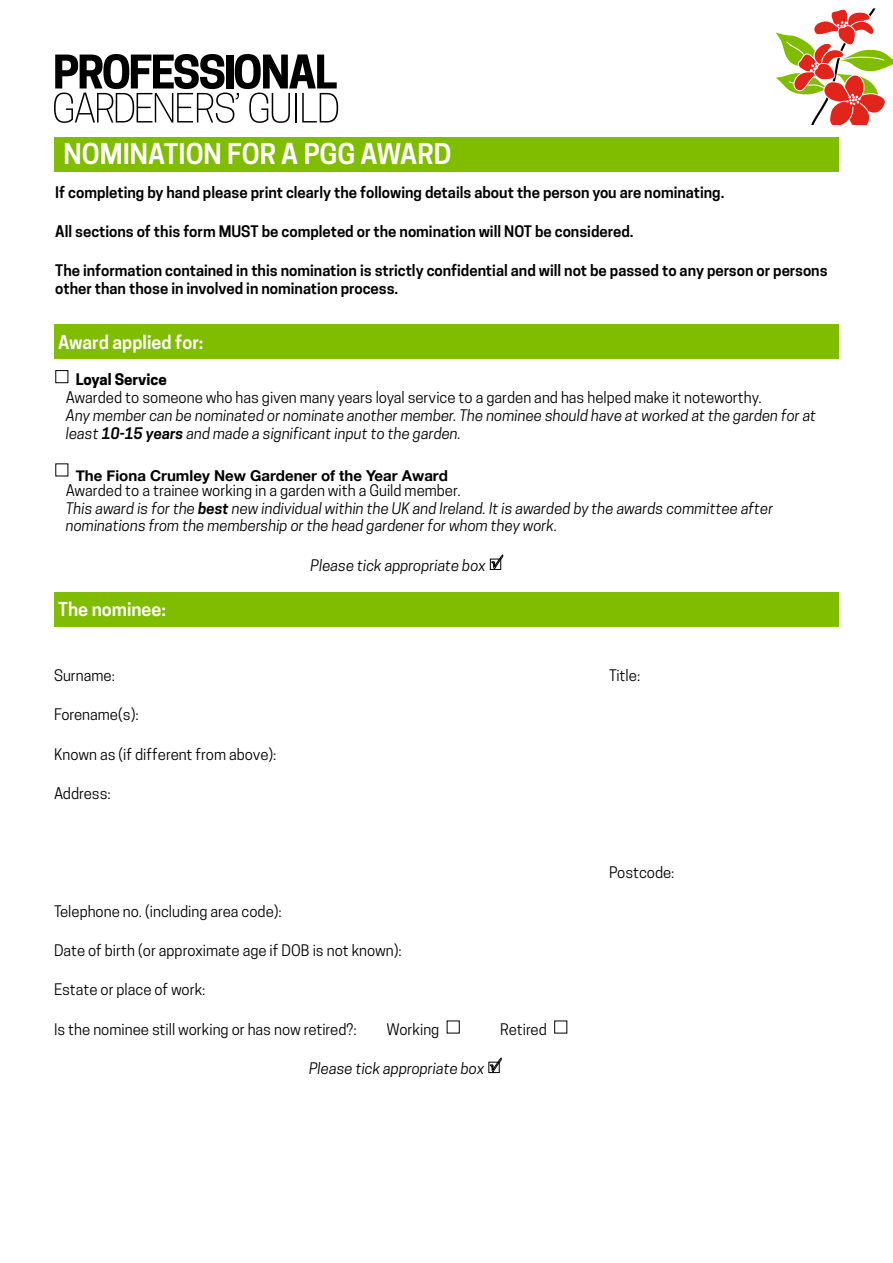
<style>
.page{position:relative;width:893px;height:1263px;background:#fff}
.page>*{position:absolute;margin:0;border:0;box-sizing:border-box;transform-origin:0 0}
.t1{font:600 27px "Cooper Hewitt";color:#fff}
.t2{font:600 18px "Cooper Hewitt";color:#fff}
.t3{font:italic 15px/17.9px "Cooper Hewitt";color:#000}
.t4{font:15px "Cooper Hewitt";color:#000}
.t5{font:600 15px/18px "Cooper Hewitt";color:#000}
.t6{font:700 15px "Helvetica Neue";color:#000}
.t7{font:700 15px "Cooper Hewitt";color:#000}
.s1{font-weight:600}
.s2{font-style:normal}
</style>
<div class="page">
<svg style="left:54px;top:54px;width:284px;height:69px"></svg>
<svg style="left:776px;top:8px;width:117px;height:117px"></svg>
<div style="left:54px;top:137px;width:785px;height:34px;background:#80bc00"></div>
<div style="left:54px;top:324px;width:785px;height:35px;background:#80bc00"></div>
<div style="left:54px;top:592px;width:785px;height:35px;background:#80bc00"></div>
<div style="left:55px;top:370px;width:13px;height:13px;border:1px solid #000"></div>
<div style="left:490px;top:559px;width:11px;height:11px;border:1px solid #000"></div>
<svg style="left:491px;top:554px;width:13px;height:16px"></svg>
<div style="left:447px;top:1020px;width:13px;height:13px;border:1px solid #000"></div>
<div style="left:554px;top:1020px;width:13px;height:13px;border:1px solid #000"></div>
<svg style="left:489px;top:1057px;width:13px;height:17px"></svg>
<h1 class="t1" style="left:64px;top:138px;width:389px">NOMINATION FOR A PGG AWARD</h1>
<p class="t5" style="left:55px;top:183px;width:671px">If completing by hand please print clearly the following details about the person you are nominating.</p>
<p class="t5" style="left:55px;top:223px;width:580px">All sections of this form MUST be completed or the nomination will NOT be considered.</p>
<p class="t5" style="left:55px;top:262px;width:774px">The information contained in this nomination is strictly confidential and will not be passed to any person or persons other than those in involved in nomination process.</p>
<p class="t2" style="left:58px;top:331px;width:147px">Award applied for:</p>
<p class="t7" style="left:76px;top:370px;width:93px">Loyal Service</p>
<p class="t4" style="left:66px;top:388px;width:697px">Awarded to someone who has given many years loyal service to a garden and has helped make it noteworthy.</p>
<p class="t3" style="left:66px;top:406px;width:752px">Any member can be nominated or nominate another member. The nominee should have at worked at the garden for at least <span class="s1">10-15 years</span> and made a significant input to the garden.</p>
<p class="t6" style="left:76px;top:463px;width:374px">The Fiona Crumley New Gardener of the Year Award</p>
<p class="t3" style="left:66px;top:481px;width:709px"><span class="s2">Awarded to a trainee working in a garden with a Guild member.<br></span>This award is for the <span class="s1">best</span> new individual within the UK and Ireland. It is awarded by the awards committee after nominations from the membership or the head gardener for whom they work.</p>
<p class="t3" style="left:311px;top:556px;width:177px">Please tick appropriate box</p>
<p class="t2" style="left:58px;top:599px;width:109px">The nominee:</p>
<p class="t4" style="left:54px;top:667px;width:63px">Surname:</p>
<p class="t4" style="left:609px;top:667px;width:33px">Title:</p>
<p class="t4" style="left:54px;top:706px;width:86px">Forename(s):</p>
<p class="t4" style="left:54px;top:745px;width:224px">Known as (if different from above):</p>
<p class="t4" style="left:54px;top:784px;width:58px">Address:</p>
<p class="t4" style="left:54px;top:902px;width:229px">Telephone no. (including area code):</p>
<p class="t4" style="left:54px;top:942px;width:349px">Date of birth (or approximate age if DOB is not known):</p>
<p class="t4" style="left:54px;top:981px;width:153px">Estate or place of work:</p>
<p class="t4" style="left:54px;top:1020px;width:304px">Is the nominee still working or has now retired?:</p>
<p class="t4" style="left:386px;top:1020px;width:54px">Working</p>
<p class="t4" style="left:500px;top:1020px;width:48px">Retired</p>
<p class="t3" style="left:309px;top:1059px;width:177px">Please tick appropriate box</p>
<p class="t4" style="left:609px;top:863px;width:67px">Postcode:</p>
</div>
